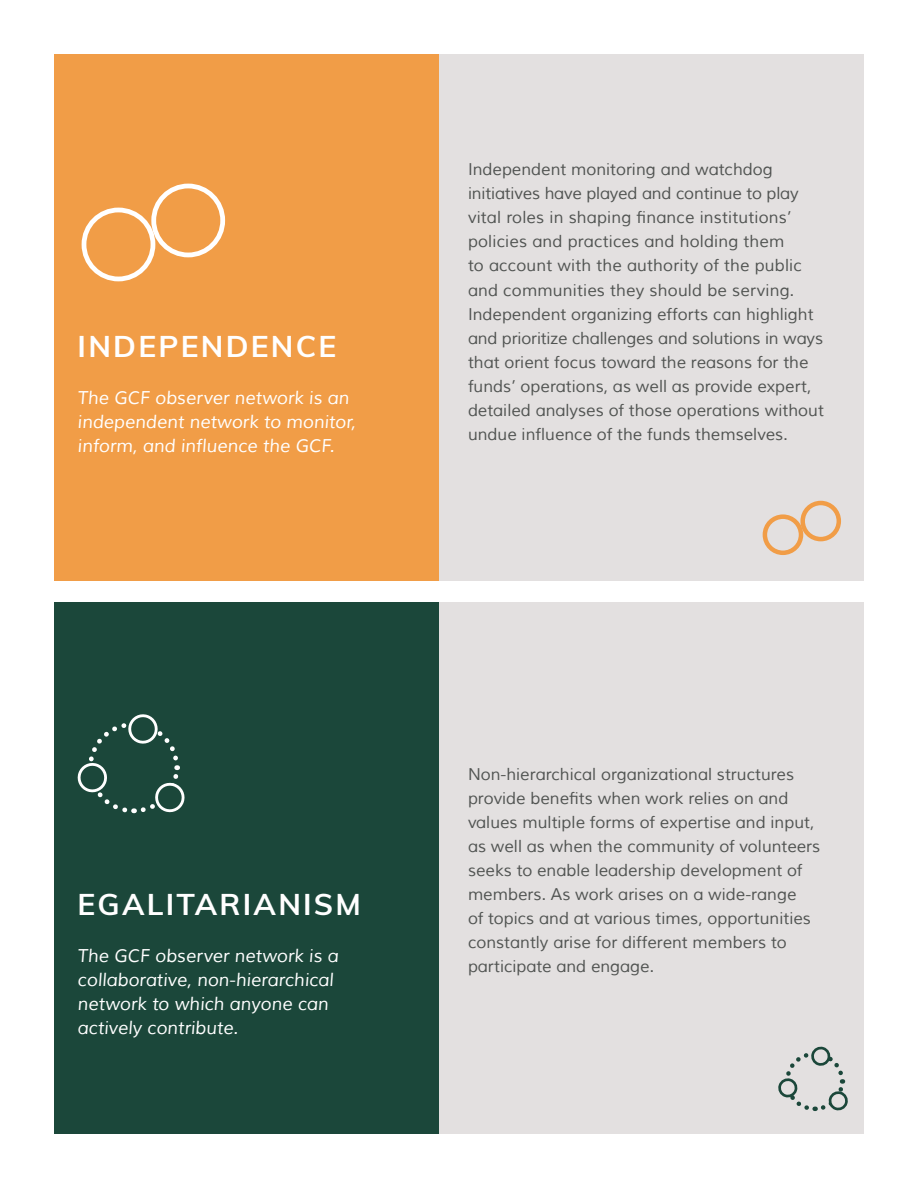
<style>
.page{position:relative;width:918px;height:1188px;background:#fff}
.page>*{position:absolute;margin:0;border:0;box-sizing:border-box;transform-origin:0 0}
.t1{font:700 30px "Muli";letter-spacing:.075em;color:#fff}
.t2{font:italic 18px/24px "Muli";color:#fff}
.t3{font:16.5px/24px "Muli";color:#515452}
</style>
<div class="page">
<div style="left:55px;top:54px;width:395px;height:527px;background:#f19d47"></div>
<div style="left:55px;top:602px;width:395px;height:532px;background:#1b473a"></div>
<div style="left:439px;top:54px;width:425px;height:527px;background:#e3e0e0"></div>
<div style="left:439px;top:602px;width:425px;height:532px;background:#e3e0e0"></div>
<div style="left:763px;top:514px;width:40px;height:41px;border:4px solid #f19d47;border-radius:50%"></div>
<div style="left:800px;top:501px;width:41px;height:40px;border:4px solid #f19d47;border-radius:50%"></div>
<div style="left:82px;top:208px;width:73px;height:73px;border:5px solid #fff;border-radius:50%"></div>
<div style="left:151px;top:184px;width:74px;height:73px;border:5px solid #fff;border-radius:50%"></div>
<svg style="left:77px;top:714px;width:108px;height:100px"></svg>
<svg style="left:778px;top:1046px;width:70px;height:65px"></svg>
<h1 class="t1" style="left:78px;top:324px;width:257px">INDEPENDENCE</h1>
<p class="t2" style="left:78px;top:386px;width:280px">The GCF observer network is an independent network to monitor, inform, and influence the GCF.</p>
<p class="t3" style="left:468px;top:158px;width:357px">Independent monitoring and watchdog initiatives have played and continue to play vital roles in shaping finance institutions’ policies and practices and holding them<br>to account with the authority of the public and communities they should be serving.<br>Independent organizing efforts can highlight and prioritize challenges and solutions in ways that orient focus toward the reasons for the funds’ operations, as well as provide expert, detailed analyses of those operations without undue influence of the funds themselves.</p>
<h1 class="t1" style="left:78px;top:883px;width:20px">EGALI</h1>
<h1 class="t1" style="left:177px;top:883px;width:85px">TARIANIS</h1>
<h1 class="t1" style="left:336px;top:883px;width:27px">M</h1>
<p class="t2" style="left:78px;top:944px;width:262px">The GCF observer network is a collaborative, non-hierarchical network to which anyone can actively contribute.</p>
<p class="t3" style="left:468px;top:763px;width:354px">Non-hierarchical organizational structures provide benefits when work relies on and values multiple forms of expertise and input, as well as when the community of volunteers seeks to enable leadership development of members. As work arises on a wide-range<br>of topics and at various times, opportunities constantly arise for different members to participate and engage.</p>
</div>
